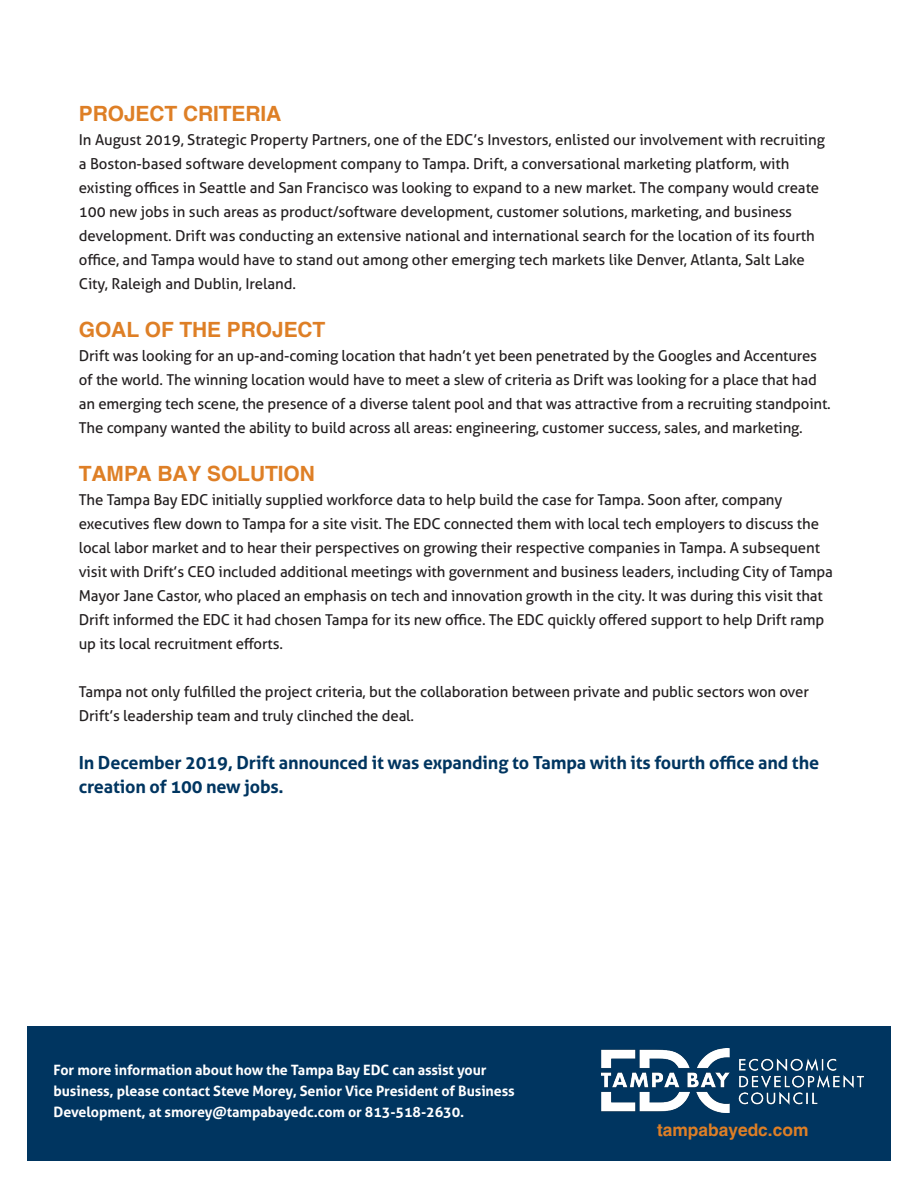
<style>
.page{position:relative;width:918px;height:1188px;background:#fff}
.page>*{position:absolute;margin:0;border:0;box-sizing:border-box;transform-origin:0 0}
.t1{font:700 21px "Helvetica";letter-spacing:-.005em;color:#de7f26}
.t2{font:700 18px/24px "Aller";letter-spacing:-.01em;color:#003560}
.t3{font:700 17.4px "Helvetica";color:#de7f26}
.t4{font:15px/24px "Aller";letter-spacing:-.01em;color:#231f20}
.t5{font:700 14.25px/21px "Aller";letter-spacing:-.005em;color:#fff}
</style>
<div class="page">
<div style="left:27px;top:1026px;width:864px;height:135px;background:#003560"></div>
<img style="left:602px;top:1049px;width:262px;height:64px">
<p class="t1" style="left:79px;top:101px;width:204px">PROJECT CRITERIA</p>
<p class="t4" style="left:79px;top:128px;width:748px">In August 2019, Strategic Property Partners, one of the EDC’s Investors, enlisted our involvement with recruiting a Boston-based software development company to Tampa. Drift, a conversational marketing platform, with existing offices in Seattle and San Francisco was looking to expand to a new market. The company would create 100 new jobs in such areas as product/software development, customer solutions, marketing, and business development. Drift was conducting an extensive national and international search for the location of its fourth office, and Tampa would have to stand out among other emerging tech markets like Denver, Atlanta, Salt Lake City, Raleigh and Dublin, Ireland.</p>
<p class="t1" style="left:79px;top:317px;width:248px">GOAL OF THE PROJECT</p>
<p class="t4" style="left:79px;top:344px;width:754px">Drift was looking for an up-and-coming location that hadn’t yet been penetrated by the Googles and Accentures of the world. The winning location would have to meet a slew of criteria as Drift was looking for a place that had an emerging tech scene, the presence of a diverse talent pool and that was attractive from a recruiting standpoint.<br>The company wanted the ability to build across all areas: engineering, customer success, sales, and marketing.</p>
<p class="t1" style="left:79px;top:461px;width:238px">TAMPA BAY SOLUTION</p>
<p class="t4" style="left:79px;top:488px;width:756px">The Tampa Bay EDC initially supplied workforce data to help build the case for Tampa. Soon after, company executives flew down to Tampa for a site visit. The EDC connected them with local tech employers to discuss the local labor market and to hear their perspectives on growing their respective companies in Tampa. A subsequent visit with Drift’s CEO included additional meetings with government and business leaders, including City of Tampa Mayor Jane Castor, who placed an emphasis on tech and innovation growth in the city. It was during this visit that Drift informed the EDC it had chosen Tampa for its new office. The EDC quickly offered support to help Drift ramp up its local recruitment efforts.</p>
<p class="t4" style="left:79px;top:680px;width:732px">Tampa not only fulfilled the project criteria, but the collaboration between private and public sectors won over<br>Drift’s leadership team and truly clinched the deal.</p>
<p class="t2" style="left:79px;top:751px;width:742px">In December 2019, Drift announced it was expanding to Tampa with its fourth office and the creation of 100 new jobs.</p>
<p class="t5" style="left:54px;top:1059px;width:463px">For more information about how the Tampa Bay EDC can assist your business, please contact Steve Morey, Senior Vice President of Business<br>Development, at smorey@tampabayedc.com or 813-518-2630.</p>
<p class="t3" style="left:657px;top:1119px;width:153px">tampabayedc.com</p>
</div>
